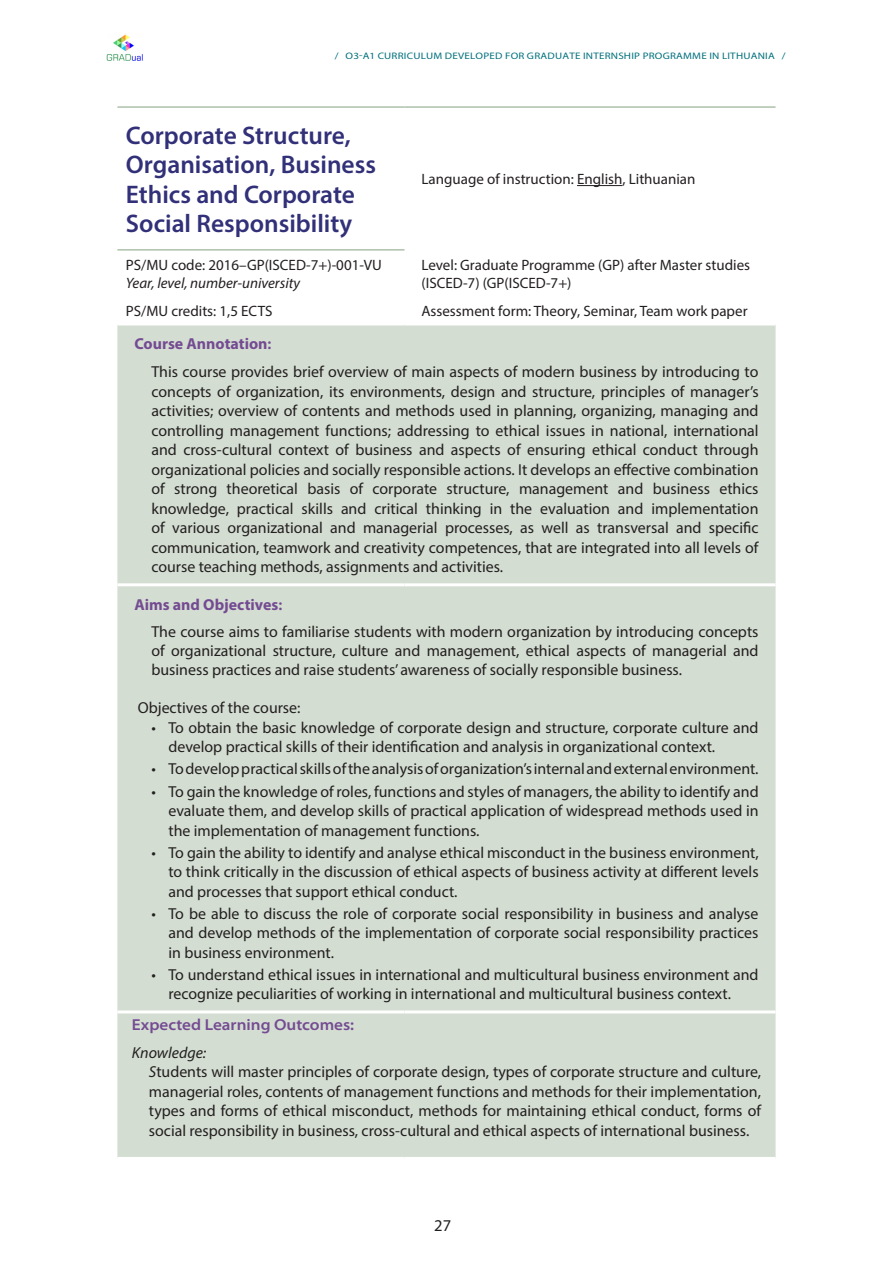
<style>
.page{position:relative;width:893px;height:1263px;background:#fff}
.page>*{position:absolute;margin:0;border:0;box-sizing:border-box;transform-origin:0 0}
.t1{font:600 25.5px/29.2px "Myriad Pro";color:#313078}
.t2{font:16.5px "Myriad Pro";color:#231f20}
.Textelis_remuose{font:15.9px/19.5px "Myriad Pro";color:#231f20;text-align:justify}
.Violet_pavadinimukai{font:700 15.9px "Myriad Pro";color:#744b92}
.Violet_pavadinimukai-2{font:600 semi-expanded 15.9px "Myriad Pro";color:#744b92}
.t3{font:italic 15.9px "Myriad Pro";color:#231f20}
.t4{font:15px/18px "Myriad Pro";color:#231f20}
.t5{font:italic 15px "Myriad Pro";color:#231f20}
.t6{font:9.45px "Myriad Pro";letter-spacing:.02em;color:#00707d;scale:1.17 1}
.s1{font-weight:600;font-stretch:semi-expanded}
.s2{font-style:italic}
</style>
<div class="page">
<img style="left:106px;top:34px;width:37px;height:27px">
<div style="left:117px;top:325px;width:659px;height:832px;background:#d3ddd1"></div>
<hr style="left:404px;top:106px;width:372px;height:2px;background:#aec1ac">
<hr style="left:117px;top:106px;width:287px;height:2px;background:#aec1ac">
<hr style="left:117px;top:249px;width:287px;height:2px;background:#aec1ac">
<hr style="left:117px;top:583px;width:287px;height:3px;background:#fff">
<hr style="left:404px;top:583px;width:372px;height:3px;background:#fff">
<hr style="left:117px;top:1010px;width:287px;height:3px;background:#fff">
<hr style="left:404px;top:1010px;width:372px;height:3px;background:#fff">
<hr style="left:577px;top:185px;width:45px;height:1px;background:#231f20">
<p class="t6" style="left:335px;top:50px;width:387px">/ O3-A1 CURRICULUM DEVELOPED FOR GRADUATE INTERNSHIP PROGRAMME IN LITHUANIA /</p>
<p class="t1" style="left:126px;top:120px;width:252px">Corporate Structure,<br>Organisation, Business<br>Ethics and Corporate<br>Social Responsibility</p>
<p class="t4" style="left:126px;top:255px;width:257px">PS/MU code: 2016–GP(ISCED-7+)-001-VU</p>
<p class="t5" style="left:126px;top:273px;width:176px">Year, level, number-university</p>
<p class="t4" style="left:421px;top:170px;width:275px">Language of instruction: English, Lithuanian</p>
<p class="t4" style="left:421px;top:255px;width:330px">Level: Graduate Programme (GP) after Master studies (ISCED-7) (GP(ISCED-7+)</p>
<p class="t4" style="left:126px;top:302px;width:148px">PS/MU credits: 1,5 ECTS</p>
<p class="t4" style="left:421px;top:302px;width:328px">Assessment form: Theory, Seminar, Team work paper</p>
<p class="Violet_pavadinimukai" style="left:134px;top:333px;width:138px">Course Annotation<span class="s1">:</span></p>
<p class="Textelis_remuose" style="left:151px;top:362px;width:609px">This course provides brief overview of main aspects of modern business by introducing to concepts of organization, its environments, design and structure, principles of manager’s activities; overview of contents and methods used in planning, organizing, managing and controlling management functions; addressing to ethical issues in national, international and cross-cultural context of business and aspects of ensuring ethical conduct through organizational policies and socially responsible actions. It develops an effective combination of strong theoretical basis of corporate structure, management and business ethics knowledge, practical skills and critical thinking in the evaluation and implementation of various organizational and managerial processes, as well as transversal and specific communication, teamwork and creativity competences, that are integrated into all levels of course teaching methods, assignments and activities.</p>
<p class="Violet_pavadinimukai" style="left:134px;top:594px;width:149px">Aims and Objectives<span class="s1">:</span></p>
<p class="Textelis_remuose" style="left:151px;top:622px;width:609px;line-height:19px">The course aims to familiarise students with modern organization by introducing concepts of organizational structure, culture and management, ethical aspects of managerial and business practices and raise students’ awareness of socially responsible business.</p>
<p class="Textelis_remuose" style="left:138px;top:698px;width:164px">Objectives of the course:</p>
<p class="Textelis_remuose" style="left:168px;top:718px;width:592px;text-indent:-17px">• To obtain the basic knowledge of corporate design and structure, corporate culture and develop practical skills of their identification and analysis in organizational context.</p>
<p class="Textelis_remuose" style="left:151px;top:759px;width:609px">• To develop practical skills of the analysis of organization’s internal and external environment.</p>
<p class="Textelis_remuose" style="left:168px;top:781px;width:592px;text-indent:-17px">• To gain the knowledge of roles, functions and styles of managers, the ability to identify and evaluate them, and develop skills of practical application of widespread methods used in the implementation of management functions.</p>
<p class="Textelis_remuose" style="left:168px;top:842px;width:592px;text-indent:-17px">• To gain the ability to identify and analyse ethical misconduct in the business environment, to think critically in the discussion of ethical aspects of business activity at different levels and processes that support ethical conduct.</p>
<p class="Textelis_remuose" style="left:168px;top:903px;width:592px;text-indent:-17px">• To be able to discuss the role of corporate social responsibility in business and analyse and develop methods of the implementation of corporate social responsibility practices in business environment.</p>
<p class="Textelis_remuose" style="left:168px;top:964px;width:592px;text-indent:-17px">• To understand ethical issues in international and multicultural business environment and recognize peculiarities of working in international and multicultural business context.</p>
<p class="Violet_pavadinimukai-2" style="left:132px;top:1016px;width:224px">Expected Learning Outcomes:</p>
<p class="t3" style="left:132px;top:1042px;width:76px">Knowledge:</p>
<p class="Textelis_remuose" style="left:149px;top:1062px;width:614px"><span class="s2">S</span>tudents will master principles of corporate design, types of corporate structure and culture, managerial roles, contents of management functions and methods for their implementation, types and forms of ethical misconduct, methods for maintaining ethical conduct, forms of social responsibility in business, cross-cultural and ethical aspects of international business.</p>
<p class="t2" style="left:434px;top:1215px;width:18px">27</p>
</div>
